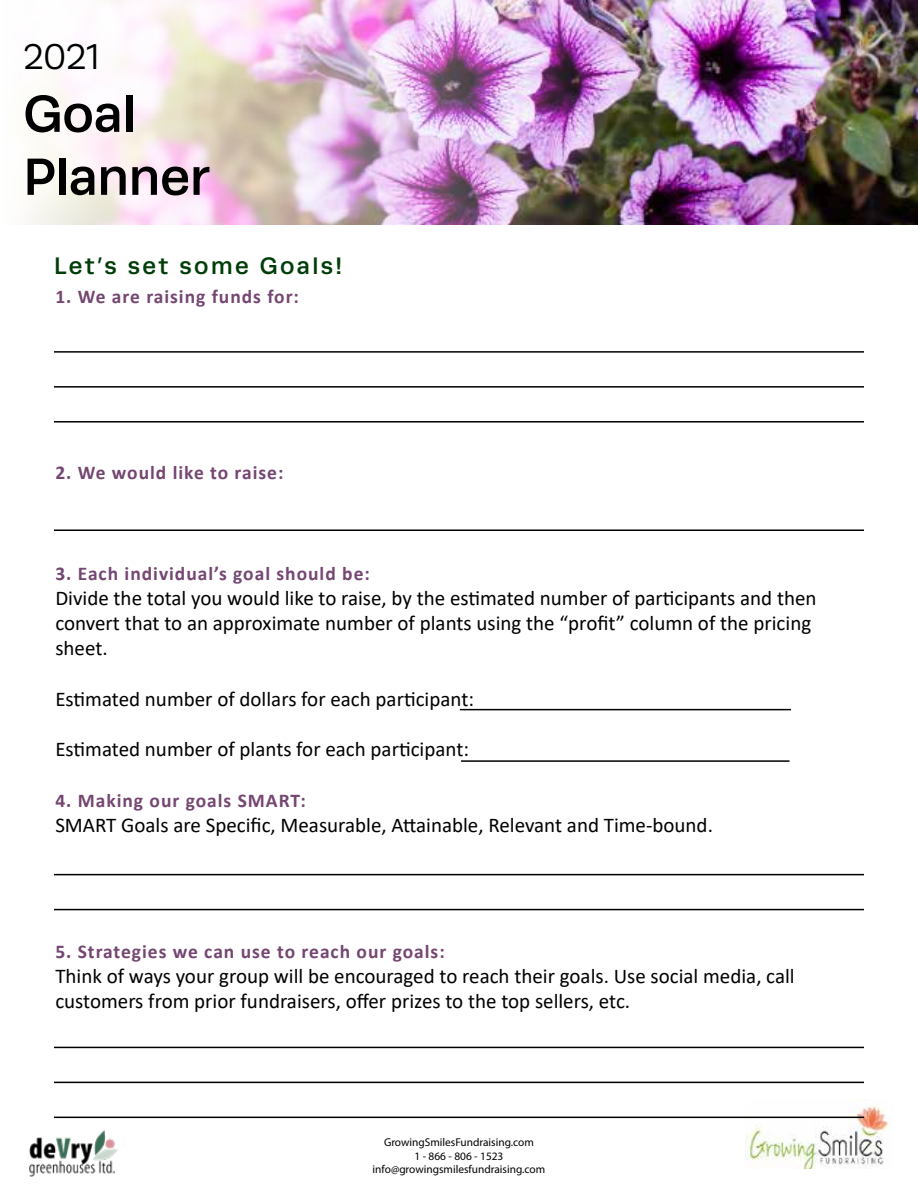
<style>
.page{position:relative;width:918px;height:1188px;background:#fff}
.page>*{position:absolute;margin:0;border:0;box-sizing:border-box;transform-origin:0 0}
.t1{font:500 52.5px/63px "Runda";color:#000}
.t2{font:36px "Runda";color:#000}
.t3{font:500 24px "Runda";letter-spacing:.1em;color:#003d08}
.t4{font:21px/25.2px "Calibri";color:#000}
.t5{font:700 19.5px "Calibri";letter-spacing:.05em;color:#744671}
.t6{font:11.4px/13.6px "Myriad Pro";color:#000;text-align:center}
</style>
<div class="page">
<img style="left:29px;top:1130px;width:90px;height:47px">
<img style="left:745px;top:1106px;width:145px;height:63px">
<img style="left:625px;top:0;width:293px;height:225px">
<img style="left:27px;top:0;width:598px;height:225px">
<hr style="left:54px;top:351px;width:810px;height:2px;background:#000">
<hr style="left:54px;top:386px;width:810px;height:2px;background:#000">
<hr style="left:54px;top:421px;width:810px;height:2px;background:#000">
<hr style="left:54px;top:529px;width:810px;height:2px;background:#000">
<hr style="left:54px;top:1047px;width:810px;height:1px;background:#000">
<hr style="left:54px;top:1082px;width:810px;height:1px;background:#000">
<hr style="left:54px;top:1117px;width:810px;height:1px;background:#000">
<hr style="left:54px;top:874px;width:810px;height:1px;background:#000">
<hr style="left:54px;top:909px;width:810px;height:1px;background:#000">
<hr style="left:460px;top:709px;width:331px;height:1px;background:#000">
<hr style="left:461px;top:760px;width:329px;height:2px;background:#000">
<h2 class="t2" style="left:23px;top:37px;width:77px">2021</h2>
<h1 class="t1" style="left:23px;top:82px;width:188px">Goal<br>Planner</h1>
<p class="t3" style="left:54px;top:252px;width:290px">Let’s set some Goals!</p>
<p class="t5" style="left:55px;top:282px;width:245px">1. We are raising funds for:</p>
<p class="t5" style="left:55px;top:459px;width:230px">2. We would like to raise:</p>
<p class="t5" style="left:55px;top:559px;width:316px">3. Each individual’s goal should be:</p>
<p class="t4" style="left:55px;top:585px;width:763px">Divide the total you would like to raise, by the estimated number of participants and then convert that to an approximate number of plants using the “profit” column of the pricing sheet.</p>
<p class="t4" style="left:55px;top:686px;width:420px">Estimated number of dollars for each participant:</p>
<p class="t4" style="left:55px;top:736px;width:415px">Estimated number of plants for each participant:</p>
<p class="t5" style="left:55px;top:786px;width:252px">4. Making our goals SMART:</p>
<p class="t4" style="left:55px;top:812px;width:659px">SMART Goals are Specific, Measurable, Attainable, Relevant and Time-bound.</p>
<p class="t5" style="left:55px;top:937px;width:391px">5. Strategies we can use to reach our goals:</p>
<p class="t4" style="left:55px;top:963px;width:741px">Think of ways your group will be encouraged to reach their goals. Use social media, call customers from prior fundraisers, offer prizes to the top sellers, etc.</p>
<p class="t6" style="left:373px;top:1135px;width:174px">GrowingSmilesFundraising.com<br>1 - 866 - 806 - 1523 info@growingsmilesfundraising.com</p>
</div>
